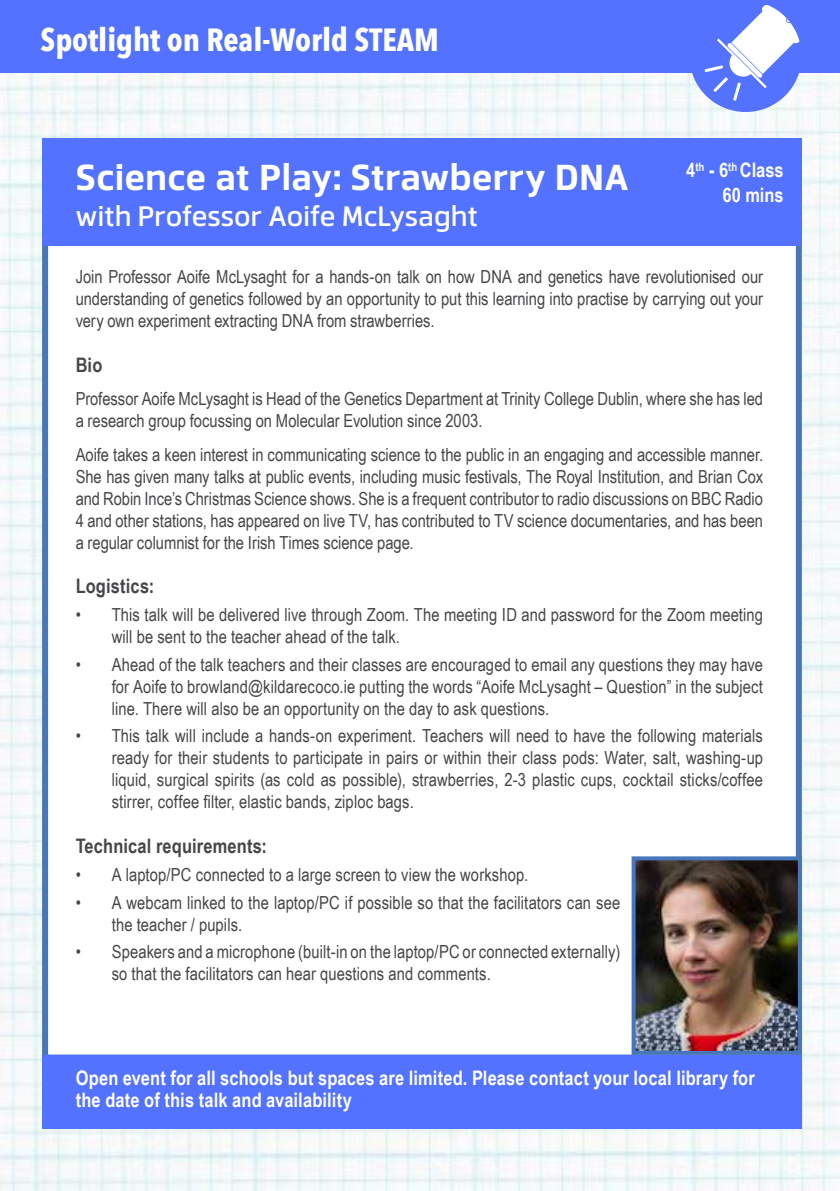
<style>
.page{position:relative;width:840px;height:1191px;background:#fff}
.page>*{position:absolute;margin:0;border:0;box-sizing:border-box;transform-origin:0 0}
.t1{font:700 36px "Facto";color:#fff}
.t2{font:700 32px "Avenir Next Condensed";color:#fff}
.t3{font:500 28px "Facto";letter-spacing:-.02em;color:#fff}
.t4{font:700 20px/24px "Arial Narrow";letter-spacing:.01em;color:#fff;text-align:right}
.t5{font:700 20px "Arial Narrow";letter-spacing:.01em;color:#464547}
.t6{font:18px/22px "Arial Narrow";letter-spacing:.005em;color:#464547;text-align:justify}
</style>
<div class="page">
<img style="left:0;top:72px;width:839px;height:1119px">
<div style="left:0;top:0;width:839px;height:72px;background:#5372ff"></div>
<div style="left:689px;top:0;width:112px;height:112px;background:#5372ff;border-radius:50%"></div>
<svg style="left:704px;top:5px;width:97px;height:96px"></svg>
<div style="left:42px;top:184px;width:759px;height:876px;background:#fff;border:6px solid #4876ba"></div>
<div style="left:42px;top:138px;width:759px;height:108px;background:#5372ff"></div>
<div style="left:42px;top:1054px;width:759px;height:74px;background:#5372ff"></div>
<img style="left:636px;top:861px;width:160px;height:188px">
<div style="left:631px;top:856px;width:170px;height:198px;border:4px solid #4876ba"></div>
<h2 class="t2" style="left:41px;top:20px;width:399px">Spotlight on Real-World STEAM</h2>
<h1 class="t1" style="left:76px;top:150px;width:554px">Science at Play: Strawberry DNA</h1>
<h3 class="t3" style="left:76px;top:195px;width:404px">with Professor Aoife McLysaght</h3>
<p class="t4" style="left:686px;top:157px;width:99px">4<sup>th</sup> - 6<sup>th</sup> Class<br>60 mins</p>
<p class="t6" style="left:76px;top:265px;width:688px">Join Professor Aoife McLysaght for a hands-on talk on how DNA and genetics have revolutionised our understanding of genetics followed by an opportunity to put this learning into practise by carrying out your very own experiment extracting DNA from strawberries.</p>
<p class="t5" style="left:76px;top:350px;width:28px">Bio</p>
<p class="t6" style="left:76px;top:387px;width:688px">Professor Aoife McLysaght is Head of the Genetics Department at Trinity College Dublin, where she has led a research group focussing on Molecular Evolution since 2003.</p>
<p class="t6" style="left:76px;top:443px;width:688px">Aoife takes a keen interest in communicating science to the public in an engaging and accessible manner.<br>She has given many talks at public events, including music festivals, The Royal Institution, and Brian Cox and Robin Ince’s Christmas Science shows. She is a frequent contributor to radio discussions on BBC Radio 4 and other stations, has appeared on live TV, has contributed to TV science documentaries, and has been a regular columnist for the Irish Times science page.</p>
<p class="t5" style="left:76px;top:571px;width:80px">Logistics:</p>
<p class="t6" style="left:112px;top:603px;width:652px;text-indent:-36px">• This talk will be delivered live through Zoom. The meeting ID and password for the Zoom meeting will be sent to the teacher ahead of the talk.</p>
<p class="t6" style="left:112px;top:653px;width:652px;text-indent:-36px">• Ahead of the talk teachers and their classes are encouraged to email any questions they may have for Aoife to browland@kildarecoco.ie putting the words “Aoife McLysaght – Question” in the subject line. There will also be an opportunity on the day to ask questions.</p>
<p class="t6" style="left:112px;top:724px;width:652px;text-indent:-36px">• This talk will include a hands-on experiment. Teachers will need to have the following materials ready for their students to participate in pairs or within their class pods: Water, salt, washing-up liquid, surgical spirits (as cold as possible), strawberries, 2-3 plastic cups, cocktail sticks/coffee stirrer, coffee filter, elastic bands, ziploc bags.</p>
<p class="t5" style="left:76px;top:831px;width:193px">Technical requirements:</p>
<p class="t6" style="left:76px;top:863px;width:454px">• A laptop/PC connected to a large screen to view the workshop.</p>
<p class="t6" style="left:112px;top:890px;width:509px;text-indent:-36px">• A webcam linked to the laptop/PC if possible so that the facilitators can see the teacher / pupils.</p>
<p class="t6" style="left:112px;top:940px;width:509px;text-indent:-36px">• Speakers and a microphone (built-in on the laptop/PC or connected externally) so that the facilitators can hear questions and comments.</p>
<p class="t4" style="left:76px;top:1065px;width:680px;line-height:22px;text-align:left">Open event for all schools but spaces are limited. Please contact your local library for the date of this talk and availability</p>
</div>
